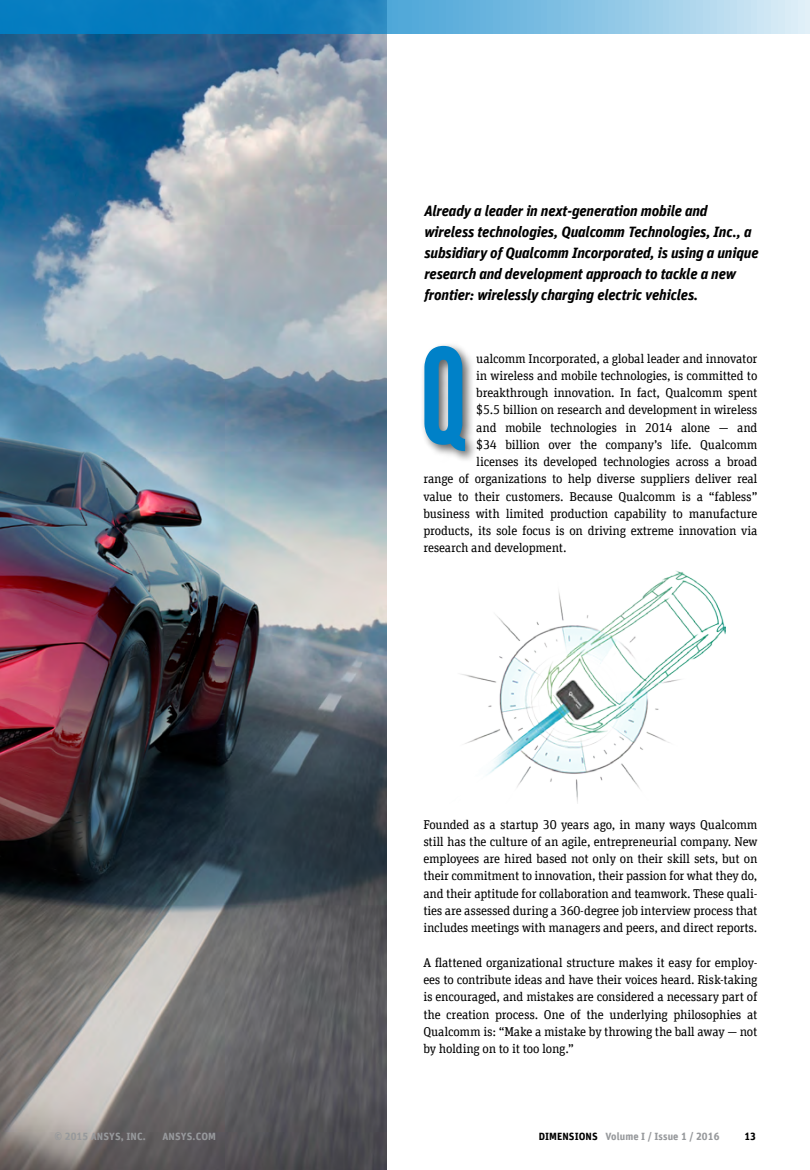
<style>
.page{position:relative;width:810px;height:1170px;background:#fff}
.page>*{position:absolute;margin:0;border:0;box-sizing:border-box;transform-origin:0 0}
.t1{font:131.55px "League Gothic Extended";color:#0081c8}
.t2{font:italic 700 15px/21px "Unit Offc Pro";letter-spacing:-.01em;color:#000}
.t3{font:12.75px/17.2px "Unit Slab Offc Pro";letter-spacing:-.015em;color:#000;text-align:justify}
.t4{font:700 10.5px "Unit Offc Pro";letter-spacing:.01em;color:#97999c}
.t5{font:700 10.5px "Unit Offc Pro";color:#000}
.s1{color:#000}
</style>
<div class="page">
<img style="left:0;top:34px;width:387px;height:1135px">
<svg style="left:0;top:0;width:810px;height:34px;background:#50a3d2"></svg>
<img style="left:461px;top:570px;width:265px;height:233px">
<div style="left:420px;top:342px;width:57px;height:121px;background:#000;opacity:.6"></div>
<p class="t2" style="left:424px;top:199px;width:336px">Already a leader in next-generation mobile and wireless technologies, Qualcomm Technologies, Inc., a subsidiary of Qualcomm Incorporated, is using a unique research and development approach to tackle a new frontier: wirelessly charging electric vehicles.</p>
<h1 class="t1" style="left:420px;top:318px;width:48px">Q</h1>
<p class="t3" style="left:476px;top:349px;width:283px">ualcomm Incorporated, a global leader and innovator</p>
<p class="t3" style="left:476px;top:366px;width:283px">in wireless and mobile technologies, is committed to</p>
<p class="t3" style="left:476px;top:383px;width:283px">breakthrough innovation. In fact, Qualcomm spent</p>
<p class="t3" style="left:476px;top:401px;width:283px">$5.5 billion on research and development in wireless</p>
<p class="t3" style="left:476px;top:418px;width:283px">and mobile technologies in 2014 alone — and</p>
<p class="t3" style="left:476px;top:435px;width:283px">$34 billion over the company’s life. Qualcomm</p>
<p class="t3" style="left:476px;top:452px;width:283px">licenses its developed technologies across a broad</p>
<p class="t3" style="left:423px;top:470px;width:336px">range of organizations to help diverse suppliers deliver real</p>
<p class="t3" style="left:423px;top:487px;width:336px">value to their customers. Because Qualcomm is a “fabless”</p>
<p class="t3" style="left:423px;top:504px;width:336px">business with limited production capability to manufacture</p>
<p class="t3" style="left:423px;top:521px;width:336px">products, its sole focus is on driving extreme innovation via</p>
<p class="t3" style="left:423px;top:539px;width:145px">research and development.</p>
<p class="t3" style="left:423px;top:815px;width:336px">Founded as a startup 30 years ago, in many ways Qualcomm still has the culture of an agile, entrepreneurial company. New employees are hired based not only on their skill sets, but on their commitment to innovation, their passion for what they do, and their aptitude for collaboration and teamwork. These quali&shy;ties are assessed during a 360-degree job interview process that includes meetings with managers and peers, and direct reports.</p>
<p class="t3" style="left:423px;top:953px;width:336px">A flattened organizational structure makes it easy for employ&shy;ees to contribute ideas and have their voices heard. Risk-taking is encouraged, and mistakes are considered a necessary part of the creation process. One of the underlying philosophies at Qualcomm is: “Make a mistake by throwing the ball away — not by holding on to it too long.”</p>
<p class="t4" style="left:54px;top:1128px;width:93px">© 2015 ANSYS, INC.</p>
<p class="t4" style="left:163px;top:1128px;width:55px">ANSYS.COM</p>
<p class="t4" style="left:539px;top:1128px;width:182px"><span class="s1">DIMENSIONS</span> Volume I / Issue 1 / 2016</p>
<p class="t5" style="left:744px;top:1128px;width:13px">13</p>
</div>
